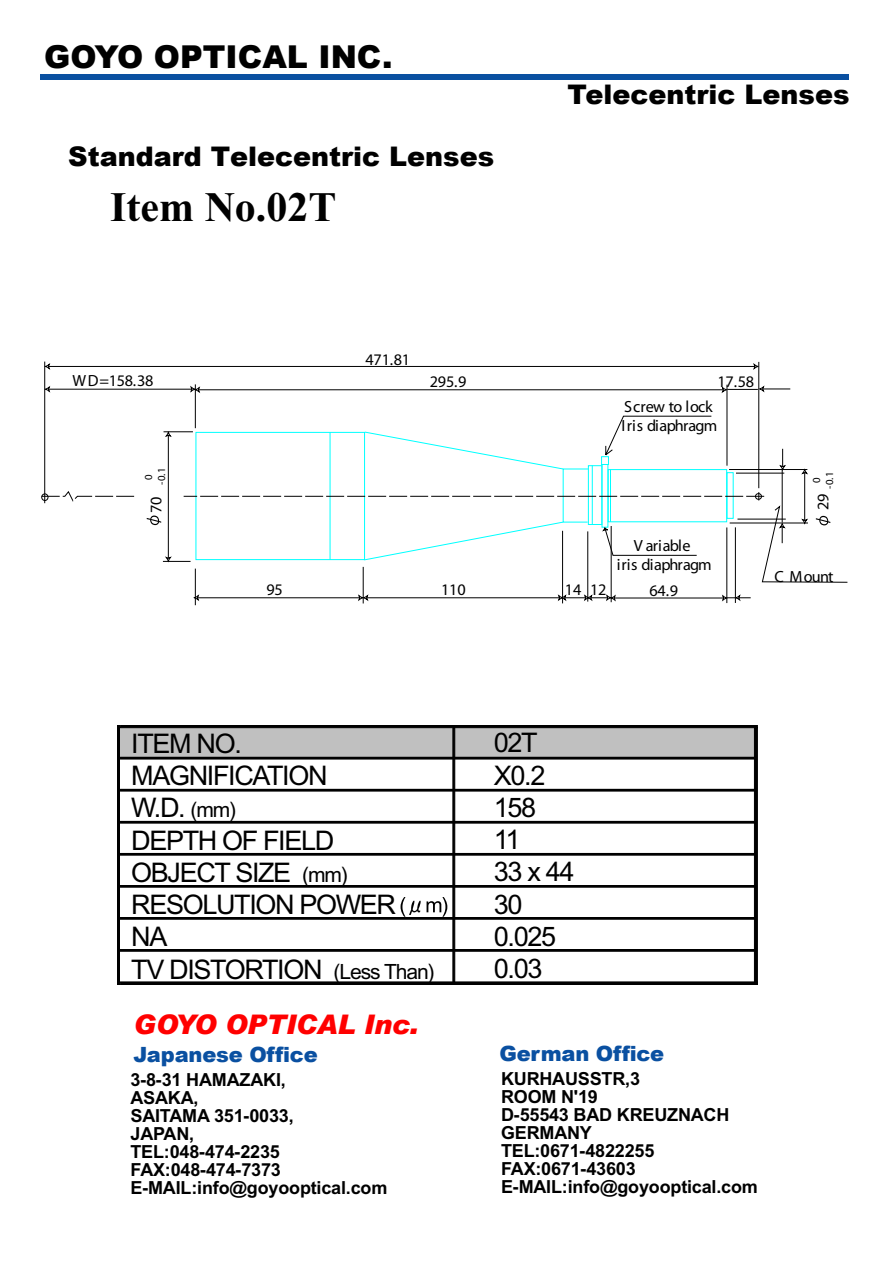
<style>
.page{position:relative;width:893px;height:1263px;background:#fff}
.page>*{position:absolute;margin:0;border:0;box-sizing:border-box;transform-origin:0 0}
.t1{font:700 42px "Times New Roman";color:#000}
.t2{font:900 31.5px "Arial";color:#000}
.t3{font:27px/32.2px "Arial";letter-spacing:-.05em;color:#000}
.t4{font:900 27px "Arial";color:#000}
.t5{font:italic 900 27px "Arial";letter-spacing:-.01em;color:#f00}
.t6{font:900 21px "Arial";letter-spacing:-.01em;color:#0a50a1}
.t7{font:700 18px/18px "Arial";letter-spacing:-.01em;color:#000}
.t8{font:16.2px/19.2px "Myriad";letter-spacing:-.015em;color:#000}
.t9{font:16.2px/19.2px "Myriad";letter-spacing:-.04em;color:#000;text-align:center}
.t10{font:10.8px/13px "Myriad";color:#000;text-align:center}
.s1{font-size:21px}
</style>
<div class="page">
<div style="left:40px;top:74px;width:808px;height:6px;background:#0a50a1"></div>
<div style="left:118px;top:726px;width:638px;height:32px;background:#c0c0c0"></div>
<hr style="left:118px;top:725px;width:2px;height:259px;background:#000">
<div style="left:453px;top:728px;width:2px;height:254px;background:#000;border:1px solid #000"></div>
<hr style="left:754px;top:728px;width:3px;height:256px;background:#000">
<svg style="left:120px;top:725px;width:637px;height:3px;background:#030303"></svg>
<hr style="left:120px;top:757px;width:634px;height:2px;background:#000">
<hr style="left:120px;top:789px;width:634px;height:2px;background:#000">
<hr style="left:120px;top:821px;width:634px;height:2px;background:#000">
<hr style="left:120px;top:853px;width:634px;height:2px;background:#000">
<hr style="left:120px;top:885px;width:634px;height:2px;background:#000">
<hr style="left:120px;top:917px;width:634px;height:2px;background:#000">
<hr style="left:120px;top:949px;width:634px;height:2px;background:#000">
<hr style="left:120px;top:982px;width:637px;height:2px;background:#000">
<svg style="left:401px;top:897px;width:20px;height:20px"></svg>
<svg style="left:427px;top:897px;width:20px;height:20px"></svg>
<svg style="left:41px;top:491px;width:93px;height:10px"></svg>
<hr style="left:44px;top:362px;width:1px;height:141px;background:#000">
<hr style="left:195px;top:384px;width:1px;height:44px;background:#000">
<hr style="left:195px;top:569px;width:1px;height:36px;background:#000">
<hr style="left:562px;top:531px;width:1px;height:72px;background:#000">
<hr style="left:587px;top:531px;width:1px;height:71px;background:#000">
<hr style="left:611px;top:526px;width:1px;height:76px;background:#000">
<hr style="left:735px;top:527px;width:1px;height:76px;background:#000">
<hr style="left:727px;top:385px;width:1px;height:81px;background:#000">
<hr style="left:758px;top:362px;width:1px;height:126px;background:#000">
<hr style="left:198px;top:389px;width:526px;height:1px;background:#000">
<svg style="left:722px;top:387px;width:5px;height:5px"></svg>
<div style="left:42px;top:494px;width:6px;height:7px;border:1px solid #000;border-radius:50%"></div>
<hr style="left:363px;top:567px;width:1px;height:36px;background:#000">
<hr style="left:614px;top:598px;width:110px;height:1px;background:#000">
<hr style="left:197px;top:597px;width:163px;height:1px;background:#000">
<svg style="left:194px;top:595px;width:5px;height:5px"></svg>
<hr style="left:366px;top:597px;width:194px;height:1px;background:#000">
<svg style="left:359px;top:595px;width:9px;height:5px"></svg>
<svg style="left:558px;top:595px;width:57px;height:6px"></svg>
<svg style="left:722px;top:595px;width:29px;height:6px"></svg>
<svg style="left:759px;top:386px;width:31px;height:6px"></svg>
<hr style="left:48px;top:389px;width:144px;height:1px;background:#000">
<svg style="left:191px;top:387px;width:9px;height:5px"></svg>
<svg style="left:45px;top:387px;width:5px;height:5px"></svg>
<hr style="left:727px;top:389px;width:31px;height:1px;background:#000">
<hr style="left:48px;top:366px;width:707px;height:1px;background:#000">
<svg style="left:754px;top:364px;width:4px;height:5px"></svg>
<svg style="left:45px;top:364px;width:5px;height:5px"></svg>
<hr style="left:727px;top:527px;width:1px;height:76px;background:#000">
<svg style="left:147px;top:416px;width:701px;height:166px"></svg>
<h2 class="t2" style="left:44px;top:34px;width:350px">GOYO OPTICAL INC.</h2>
<h3 class="t4" style="left:68px;top:137px;width:428px">Standard Telecentric Lenses</h3>
<h1 class="t1" style="left:110px;top:184px;width:228px">Item No.02T</h1>
<p class="t8" style="left:365px;top:351px;width:46px">471.81</p>
<p class="t8" style="left:73px;top:372px;width:82px">WD=158.38</p>
<p class="t8" style="left:430px;top:373px;width:38px">295.9</p>
<p class="t10" style="left:143px;top:485px;width:19px;rotate:-90deg">0 -0.1</p>
<p class="t8" style="left:147px;top:513px;width:18px;rotate:-90deg">70</p>
<h3 class="t4" style="left:568px;top:75px;width:283px">Telecentric Lenses</h3>
<p class="t8" style="left:717px;top:373px;width:38px">17.58</p>
<p class="t8" style="left:621px;top:398px;width:97px">Screw to lock<br>Iris diaphragm</p>
<p class="t9" style="left:617px;top:537px;width:96px">V ariable<br>iris diaphragm</p>
<p class="t10" style="left:810px;top:489px;width:19px;rotate:-90deg">0 -0.1</p>
<p class="t8" style="left:814px;top:510px;width:18px;rotate:-90deg">29</p>
<p class="t8" style="left:775px;top:567px;width:60px">C Mount</p>
<p class="t8" style="left:266px;top:581px;width:18px">95</p>
<p class="t8" style="left:441px;top:580px;width:26px">110</p>
<p class="t8" style="left:565px;top:581px;width:43px">14 12</p>
<p class="t8" style="left:649px;top:582px;width:30px">64.9</p>
<h3 class="t3" style="left:131px;top:727px;width:305px">ITEM NO.<br>MAGNIFICATION<br>W.D. <span class="s1">(mm)<br></span>DEPTH OF FIELD<br>OBJECT SIZE <span class="s1">(mm)<br></span>RESOLUTION POWER<br>NA<br>TV DISTORTION <span class="s1">(Less Than)</span></h3>
<h3 class="t3" style="left:494px;top:727px;width:82px">02T<br>X0.2<br>158<br>11<br>33 x 44<br>30<br>0.025<br>0.03</h3>
<h3 class="t5" style="left:134px;top:1007px;width:287px">GOYO OPTICAL Inc.</h3>
<p class="t7" style="left:130px;top:1071px;width:258px">3-8-31 HAMAZAKI,<br>ASAKA,<br>SAITAMA 351-0033,<br>JAPAN,<br>TEL:048-474-2235<br>FAX:048-474-7373<br>E-MAIL:info@goyooptical.com</p>
<p class="t7" style="left:501px;top:1069px;width:258px">KURHAUSSTR,3<br>ROOM N'19<br>D-55543 BAD KREUZNACH<br>GERMANY<br>TEL:0671-4822255<br>FAX:0671-43603<br>E-MAIL:info@goyooptical.com</p>
<p class="t6" style="left:134px;top:1039px;width:186px">Japanese Office</p>
<p class="t6" style="left:500px;top:1038px;width:166px">German Office</p>
</div>
